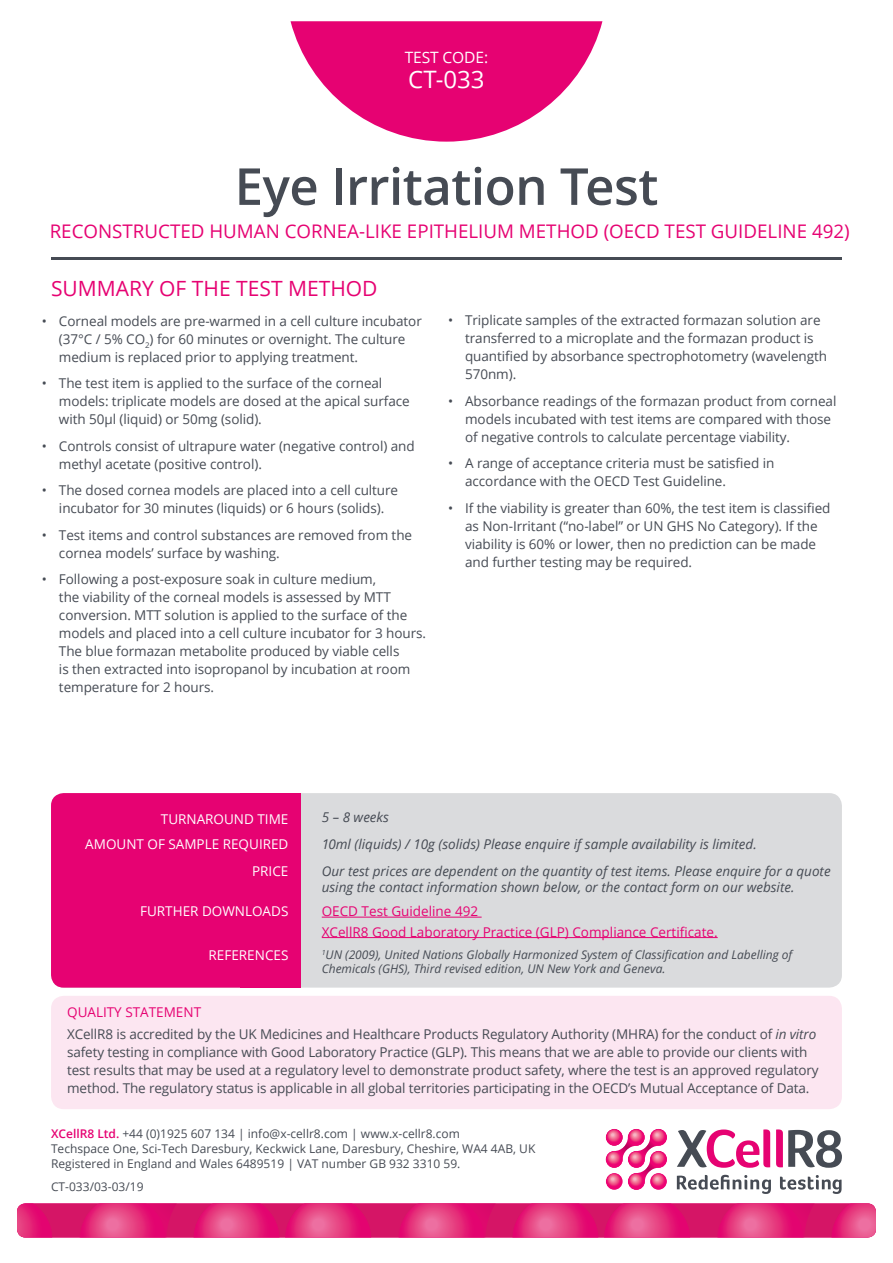
<style>
.page{position:relative;width:893px;height:1263px;background:#fff}
.page>*{position:absolute;margin:0;border:0;box-sizing:border-box;transform-origin:0 0}
.Test_title{font:600 51px "Open Sans";letter-spacing:-.01em;color:#464b54}
.Test_code{font:24px "Open Sans";color:#fff}
.Heading_4{font:21px "Open Sans";color:#e60272}
.Test_subtitle{font:18.75px "Open Sans";color:#e60272}
.Test_code-2{font:15.6px "Open Sans";letter-spacing:-.01em;color:#fff}
.t1{font:13.5px/18px "Open Sans";letter-spacing:-.005em;color:#464b54}
.t2{font:italic 13.5px/16.2px "Open Sans";color:#464b54}
.Heading_4-2{font:13.5px "Open Sans";color:#e60272}
.Heading_4-3{font:13.5px "Open Sans";color:#fff}
.t3{font:12px/15px "Open Sans";color:#464b54}
.t4{font:italic 12px/14.4px "Open Sans";color:#464b54}
.s1{font-style:italic}
.s2{font-weight:600;color:#e60272}
</style>
<div class="page">
<svg style="left:17px;top:1203px;width:859px;height:34px;background:#e12b78"></svg>
<svg style="left:677px;top:1175px;width:94px;height:19px"></svg>
<svg style="left:780px;top:1175px;width:62px;height:19px"></svg>
<svg style="left:677px;top:1129px;width:93px;height:39px"></svg>
<svg style="left:776px;top:1129px;width:66px;height:39px"></svg>
<svg style="left:606px;top:1129px;width:61px;height:61px"></svg>
<svg style="left:606px;top:1129px;width:17px;height:17px"></svg>
<svg style="left:628px;top:1129px;width:17px;height:17px"></svg>
<svg style="left:650px;top:1129px;width:17px;height:17px"></svg>
<svg style="left:606px;top:1151px;width:17px;height:17px"></svg>
<svg style="left:628px;top:1151px;width:17px;height:17px"></svg>
<svg style="left:650px;top:1151px;width:17px;height:17px"></svg>
<svg style="left:606px;top:1173px;width:17px;height:17px"></svg>
<svg style="left:628px;top:1173px;width:17px;height:17px"></svg>
<svg style="left:650px;top:1173px;width:17px;height:17px"></svg>
<svg style="left:291px;top:21px;width:311px;height:121px"></svg>
<div style="left:51px;top:793px;width:791px;height:195px;background:#dadbdd;border-radius:13px"></div>
<div style="left:51px;top:793px;width:249px;height:195px;background:#e60272;border-radius:13px"></div>
<div style="left:240px;top:793px;width:60px;height:195px;background:#e60272"></div>
<hr style="left:322px;top:917px;width:160px;height:1px;background:#e60272">
<hr style="left:322px;top:937px;width:396px;height:1px;background:#e60272">
<div style="left:51px;top:996px;width:791px;height:113px;background:#fce6f1;border-radius:13px"></div>
<hr style="left:51px;top:257px;width:791px;height:2px;background:#464b54">
<p class="Test_code-2" style="left:405px;top:47px;width:85px">TEST CODE:</p>
<p class="Test_code" style="left:408px;top:63px;width:78px">CT-033</p>
<p class="Test_title" style="left:235px;top:151px;width:425px">Eye Irritation Test</p>
<p class="Test_subtitle" style="left:50px;top:218px;width:801px">RECONSTRUCTED HUMAN CORNEA-LIKE EPITHELIUM METHOD (OECD TEST GUIDELINE 492)</p>
<p class="Heading_4" style="left:51px;top:274px;width:328px">SUMMARY OF THE TEST METHOD</p>
<p class="t1" style="left:59px;top:311px;width:364px;text-indent:-17px">• Corneal models are pre-warmed in a cell culture incubator (37°C / 5% CO<sub>2</sub>) for 60 minutes or overnight. The culture medium is replaced prior to applying treatment.</p>
<p class="t1" style="left:59px;top:374px;width:352px;text-indent:-17px">• The test item is applied to the surface of the corneal models: triplicate models are dosed at the apical surface with 50μl (liquid) or 50mg (solid).</p>
<p class="t1" style="left:59px;top:436px;width:357px;text-indent:-17px">• Controls consist of ultrapure water (negative control) and methyl acetate (positive control).</p>
<p class="t1" style="left:42px;top:481px;width:358px;text-align:center">• The dosed cornea models are placed into a cell culture incubator for 30 minutes (liquids) or 6 hours (solids).</p>
<p class="t1" style="left:59px;top:525px;width:355px;text-indent:-17px">• Test items and control substances are removed from the cornea models’ surface by washing.</p>
<p class="t1" style="left:59px;top:570px;width:369px;text-indent:-17px">• Following a post-exposure soak in culture medium,<br>the viability of the corneal models is assessed by MTT conversion. MTT solution is applied to the surface of the models and placed into a cell culture incubator for 3 hours.<br>The blue formazan metabolite produced by viable cells<br>is then extracted into isopropanol by incubation at room temperature for 2 hours.</p>
<p class="t1" style="left:465px;top:311px;width:364px;text-indent:-17px">• Triplicate samples of the extracted formazan solution are transferred to a microplate and the formazan product is quantified by absorbance spectrophotometry (wavelength 570nm).</p>
<p class="t1" style="left:465px;top:391px;width:373px;text-indent:-17px">• Absorbance readings of the formazan product from corneal models incubated with test items are compared with those of negative controls to calculate percentage viability.</p>
<p class="t1" style="left:465px;top:454px;width:311px;text-indent:-17px">• A range of acceptance criteria must be satisfied in accordance with the OECD Test Guideline.</p>
<p class="t1" style="left:465px;top:498px;width:367px;text-indent:-17px">• If the viability is greater than 60%, the test item is classified as Non-Irritant (“no-label” or UN GHS No Category). If the viability is 60% or lower, then no prediction can be made and further testing may be required.</p>
<p class="Heading_4-3" style="left:161px;top:809px;width:129px">TURNAROUND TIME</p>
<p class="Heading_4-3" style="left:85px;top:835px;width:205px">AMOUNT OF SAMPLE REQUIRED</p>
<p class="Heading_4-3" style="left:252px;top:861px;width:38px">PRICE</p>
<p class="Heading_4-3" style="left:140px;top:902px;width:150px">FURTHER DOWNLOADS</p>
<p class="Heading_4-3" style="left:209px;top:945px;width:81px">REFERENCES</p>
<p class="t2" style="left:322px;top:808px;width:69px">5 – 8 weeks</p>
<p class="t2" style="left:322px;top:836px;width:436px">10ml (liquids) / 10g (solids) Please enquire if sample availability is limited.</p>
<p class="t2" style="left:322px;top:862px;width:510px">Our test prices are dependent on the quantity of test items. Please enquire for a quote using the contact information shown below, or the contact form on our website.</p>
<p class="Heading_4-2" style="left:322px;top:902px;width:158px">OECD Test Guideline 492</p>
<p class="Heading_4-2" style="left:322px;top:922px;width:397px">XCellR8 Good Laboratory Practice (GLP) Compliance Certificate.</p>
<p class="t4" style="left:322px;top:947px;width:472px"><sup>1</sup>UN (2009), United Nations Globally Harmonized System of Classification and Labelling of<br>Chemicals (GHS), Third revised edition, UN New York and Geneva.</p>
<p class="Heading_4-2" style="left:67px;top:1002px;width:135px">QUALITY STATEMENT</p>
<p class="t1" style="left:67px;top:1025px;width:753px">XCellR8 is accredited by the UK Medicines and Healthcare Products Regulatory Authority (MHRA) for the conduct of <span class="s1">in vitro </span>safety testing in compliance with Good Laboratory Practice (GLP). This means that we are able to provide our clients with test results that may be used at a regulatory level to demonstrate product safety, where the test is an approved regulatory method. The regulatory status is applicable in all global territories participating in the OECD’s Mutual Acceptance of Data.</p>
<p class="t3" style="left:51px;top:1126px;width:486px"><span class="s2">XCellR8 Ltd.</span> +44 (0)1925 607 134 | info@x-cellr8.com | www.x-cellr8.com<br>Techspace One, Sci-Tech Daresbury, Keckwick Lane, Daresbury, Cheshire, WA4 4AB, UK<br>Registered in England and Wales 6489519 | VAT number GB 932 3310 59.</p>
<p class="t3" style="left:51px;top:1179px;width:94px">CT-033/03-03/19</p>
</div>
